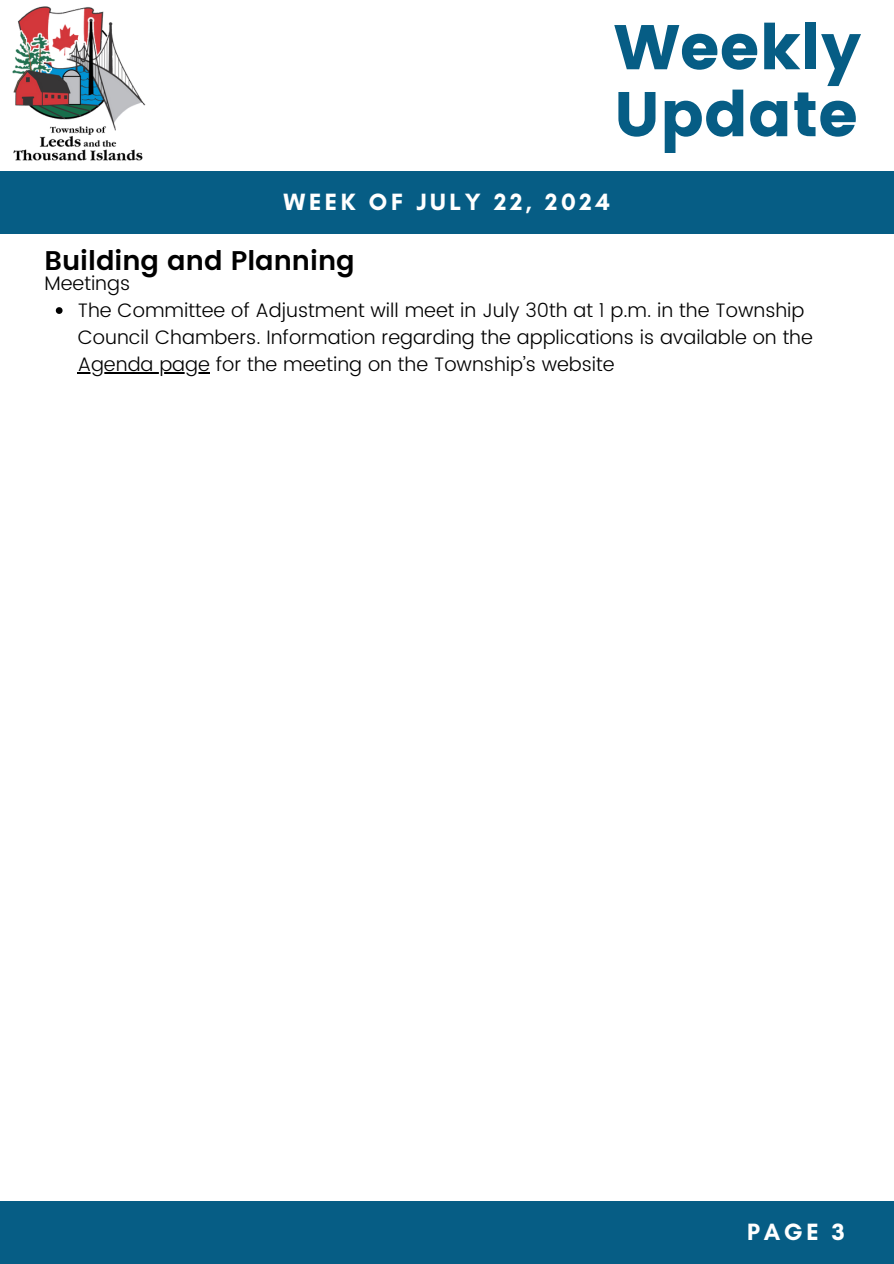
<style>
.page{position:relative;width:894px;height:1264px;background:#fff}
.page>*{position:absolute;margin:0;border:0;box-sizing:border-box;transform-origin:0 0}
.t1{font:63px "Poppins";color:#065d85}
.t2{font:600 27px "Poppins";color:#000}
.t3{font:700 24px "Glacial Indifference";letter-spacing:.15em;color:#fff}
.t4{font:300 19.5px/27px "Poppins";color:#000}
</style>
<div class="page">
<div style="left:0;top:172px;width:893px;height:62px;background:#065d85"></div>
<div style="left:0;top:1201px;width:893px;height:62px;background:#065d85"></div>
<img style="left:0;top:6px;width:155px;height:166px">
<svg style="left:56px;top:307px;width:7px;height:7px"></svg>
<hr style="left:78px;top:372px;width:132px;height:1px;background:#000">
<h1 class="t1" style="left:613px;top:11px;width:249px">Weekly</h1>
<h1 class="t1" style="left:613px;top:78px;width:245px">Update</h1>
<p class="t3" style="left:283px;top:187px;width:328px">WEEK OF JULY 22, 2024</p>
<h2 class="t2" style="left:45px;top:245px;width:311px">Building and Planning</h2>
<p class="t4" style="left:45px;top:270px;width:87px">Meetings</p>
<p class="t4" style="left:78px;top:297px;width:736px">The Committee of Adjustment will meet in July 30th at 1 p.m. in the Township<br>Council Chambers. Information regarding the applications is available on the</p>
<p class="t4" style="left:78px;top:351px;width:538px">Agenda page for the meeting on the Township’s website</p>
<h3 class="t3" style="left:747px;top:1216px;width:99px">PAGE 3</h3>
</div>
